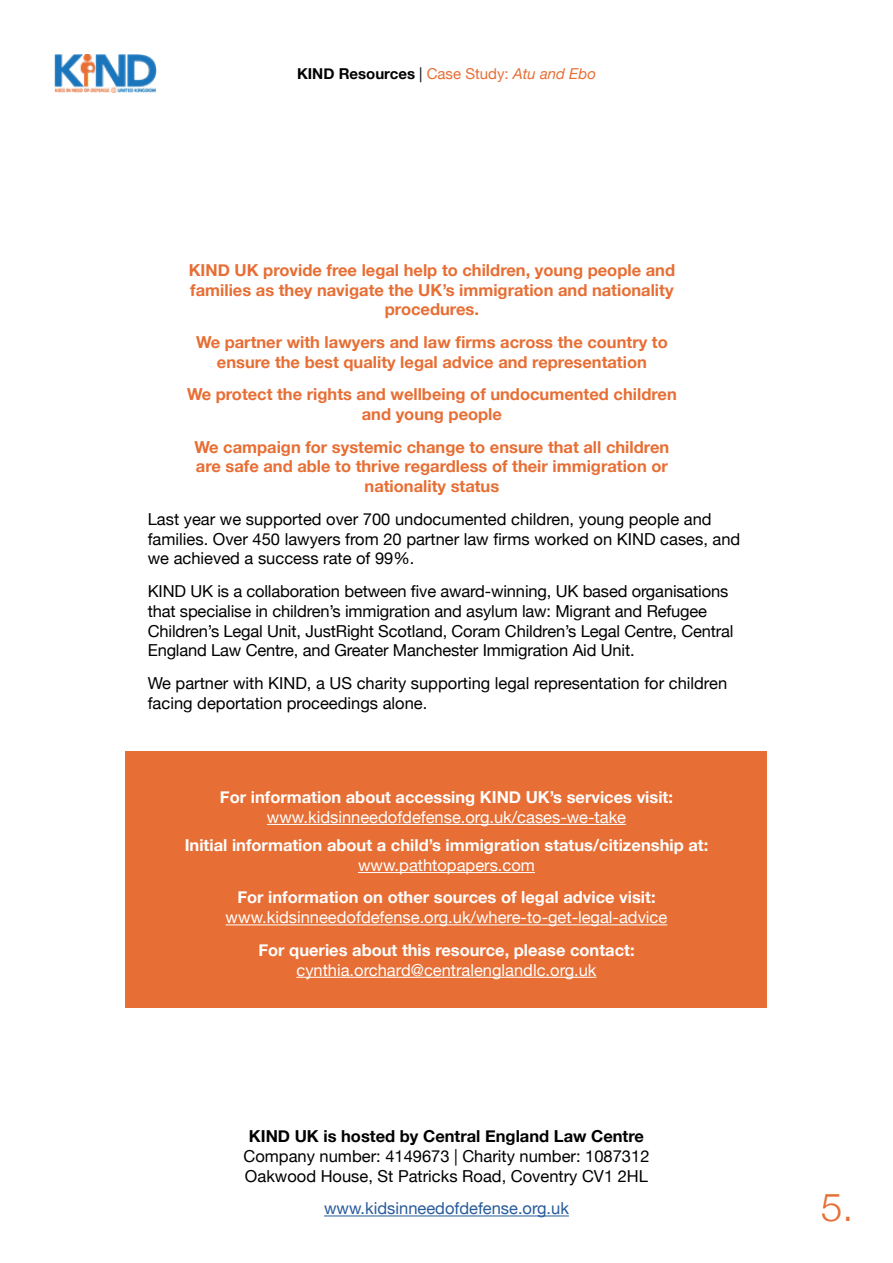
<style>
.page{position:relative;width:893px;height:1263px;background:#fff}
.page>*{position:absolute;margin:0;border:0;box-sizing:border-box;transform-origin:0 0}
.t1{font:300 39px "Helvetica Neue";color:#e76e34}
.t2{font:16.5px/19.8px "Helvetica Neue";color:#000}
.t3{font:700 16.5px/19.8px "Helvetica Neue";color:#e76e34;text-align:center}
.t4{font:700 16.5px "Helvetica Neue";color:#fff}
.t5{font:16.5px "Helvetica Neue";color:#fff}
.t6{font:700 16.5px "Helvetica Neue";color:#000}
.t7{font:16.5px "Helvetica Neue";color:#275b9b}
.t8{font:700 15px "Helvetica Neue";color:#000}
.s1{font-weight:400}
.s2{font-weight:400;color:#e76e34}
.s3{font-weight:400;font-style:italic;color:#e76e34}
</style>
<div class="page">
<img style="left:54px;top:54px;width:103px;height:38px">
<hr style="left:324px;top:1215px;width:245px;height:1px;background:#275b9b">
<div style="left:126px;top:751px;width:641px;height:257px;background:#e76e34"></div>
<hr style="left:267px;top:824px;width:359px;height:1px;background:#fff">
<hr style="left:358px;top:872px;width:177px;height:1px;background:#fff">
<hr style="left:226px;top:924px;width:441px;height:1px;background:#fff">
<hr style="left:296px;top:977px;width:300px;height:1px;background:#fff">
<p class="t8" style="left:297px;top:62px;width:300px">KIND Resources <span class="s1">|</span> <span class="s2">Case Study:</span> <span class="s3">Atu and Ebo</span></p>
<p class="t3" style="left:189px;top:260px;width:488px">KIND UK provide free legal help to children, young people and families as they navigate the UK’s immigration and nationality procedures.</p>
<p class="t3" style="left:196px;top:333px;width:473px">We partner with lawyers and law firms across the country to ensure the best quality legal advice and representation</p>
<p class="t3" style="left:187px;top:385px;width:491px">We protect the rights and wellbeing of undocumented children and young people</p>
<p class="t3" style="left:195px;top:437px;width:476px">We campaign for systemic change to ensure that all children are safe and able to thrive regardless of their immigration or nationality status</p>
<p class="t2" style="left:148px;top:510px;width:594px">Last year we supported over 700 undocumented children, young people and families. Over 450 lawyers from 20 partner law firms worked on KIND cases, and we achieved a success rate of 99%.</p>
<p class="t2" style="left:148px;top:582px;width:587px">KIND UK is a collaboration between five award-winning, UK based organisations that specialise in children’s immigration and asylum law: Migrant and Refugee Children’s Legal Unit, JustRight Scotland, Coram Children’s Legal Centre, Central England Law Centre, and Greater Manchester Immigration Aid Unit.</p>
<p class="t2" style="left:148px;top:674px;width:581px">We partner with KIND, a US charity supporting legal representation for children facing deportation proceedings alone.</p>
<p class="t4" style="left:220px;top:784px;width:455px">For information about accessing KIND UK’s services visit:</p>
<p class="t5" style="left:267px;top:805px;width:361px">www.kidsinneedofdefense.org.uk/cases-we-take</p>
<p class="t4" style="left:185px;top:832px;width:525px">Initial information about a child’s immigration status/citizenship at:</p>
<p class="t5" style="left:358px;top:853px;width:178px">www.pathtopapers.com</p>
<p class="t4" style="left:237px;top:885px;width:420px">For information on other sources of legal advice visit:</p>
<p class="t5" style="left:226px;top:905px;width:443px">www.kidsinneedofdefense.org.uk/where-to-get-legal-advice</p>
<p class="t4" style="left:258px;top:937px;width:378px">For queries about this resource, please contact:</p>
<p class="t5" style="left:296px;top:958px;width:302px">cynthia.orchard@centralenglandlc.org.uk</p>
<p class="t6" style="left:249px;top:1123px;width:397px">KIND UK is hosted by Central England Law Centre</p>
<p class="t2" style="left:243px;top:1147px;width:407px">Company number: 4149673 | Charity number: 1087312<br>Oakwood House, St Patricks Road, Coventry CV1 2HL</p>
<p class="t7" style="left:324px;top:1196px;width:246px">www.kidsinneedofdefense.org.uk</p>
<h1 class="t1" style="left:821px;top:1176px;width:34px">5.</h1>
</div>
